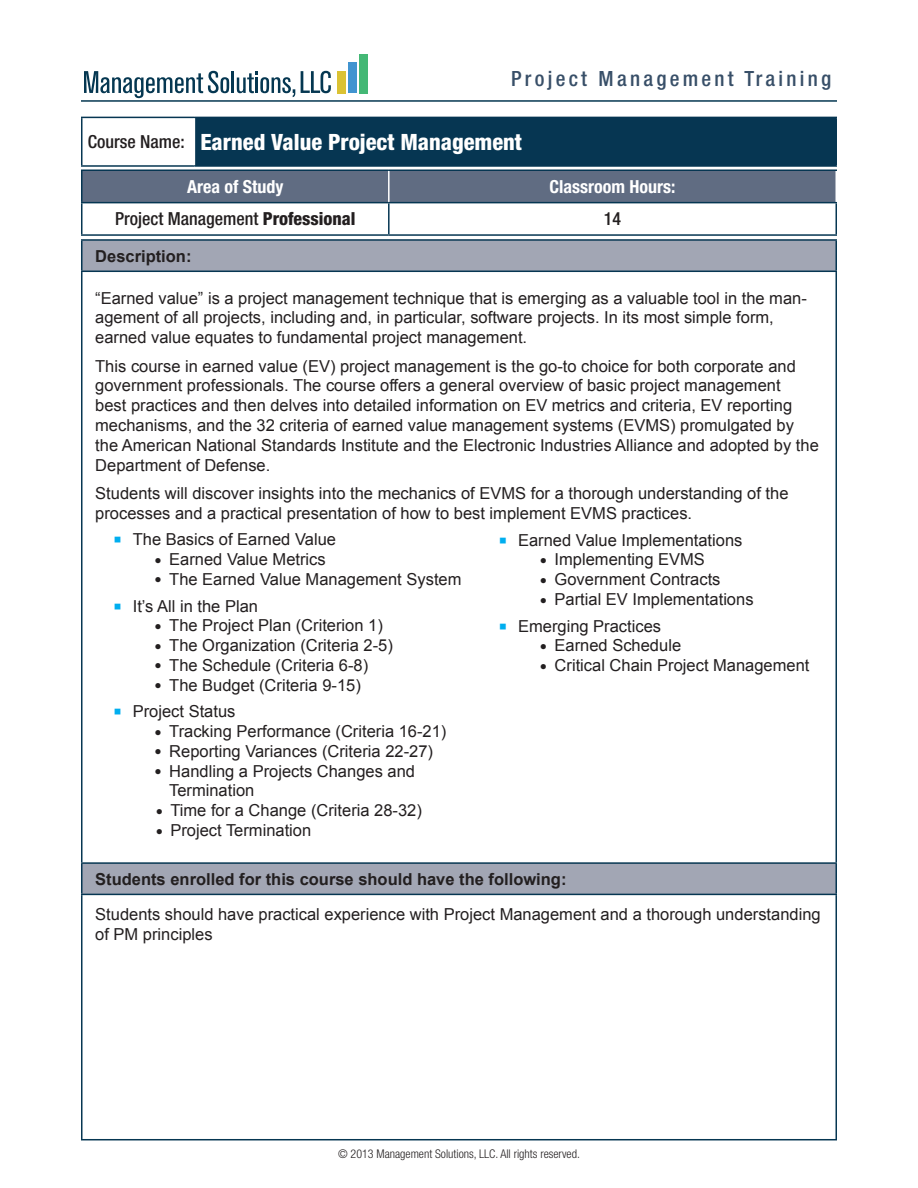
<style>
.page{position:relative;width:918px;height:1188px;background:#fff}
.page>*{position:absolute;margin:0;border:0;box-sizing:border-box;transform-origin:0 0}
.t1{font:800 condensed 22.5px "Helvetica Neue LT Std";color:#fff}
.t2{font:500 condensed 21px "Helvetica Neue LT Std";letter-spacing:.155em;color:#384f68}
.t3{font:500 condensed 18px "Helvetica Neue LT Std";color:#231f20}
.t4{font:700 condensed 18px "Helvetica Neue LT Std";color:#fff}
.t5{font:16.5px/19.8px "Arial";color:#231f20}
.t6{font:700 16.5px "Arial";color:#231f20}
.t7{font:300 condensed 12px "Helvetica Neue LT Std";color:#231f20}
.s1{font-weight:800}
.s2{font-size:25.5px;color:#00aeef}
.s3{font-size:12px}
</style>
<div class="page">
<div style="left:337px;top:71px;width:8px;height:22px;background:#dbc233"></div>
<div style="left:359px;top:54px;width:8px;height:39px;background:#44b875"></div>
<div style="left:348px;top:63px;width:8px;height:30px;background:#4194d0"></div>
<svg style="left:301px;top:71px;width:30px;height:22px"></svg>
<svg style="left:237px;top:72px;width:58px;height:25px"></svg>
<hr style="left:232px;top:71px;width:2px;height:22px;background:#053751">
<svg style="left:84px;top:71px;width:145px;height:27px"></svg>
<hr style="left:81px;top:100px;width:756px;height:2px;background:#053751">
<div style="left:82px;top:171px;width:754px;height:31px;background:#606c82"></div>
<hr style="left:81px;top:203px;width:1px;height:31px;background:#063652">
<hr style="left:388px;top:203px;width:2px;height:31px;background:#063652">
<hr style="left:836px;top:203px;width:1px;height:31px;background:#063652">
<hr style="left:81px;top:234px;width:308px;height:2px;background:#063652">
<hr style="left:389px;top:234px;width:448px;height:2px;background:#063652">
<hr style="left:81px;top:170px;width:308px;height:1px;background:#063652">
<hr style="left:81px;top:171px;width:1px;height:31px;background:#063652">
<hr style="left:389px;top:170px;width:448px;height:1px;background:#063652">
<hr style="left:81px;top:202px;width:308px;height:1px;background:#063652">
<hr style="left:389px;top:202px;width:448px;height:1px;background:#063652">
<hr style="left:388px;top:171px;width:2px;height:31px;background:#fff">
<svg style="left:82px;top:241px;width:754px;height:653px"></svg>
<hr style="left:81px;top:239px;width:756px;height:2px;background:#063652">
<hr style="left:81px;top:241px;width:1px;height:30px;background:#063652">
<hr style="left:836px;top:241px;width:1px;height:30px;background:#063652">
<hr style="left:81px;top:271px;width:756px;height:1px;background:#063652">
<hr style="left:81px;top:272px;width:1px;height:590px;background:#063652">
<hr style="left:836px;top:272px;width:1px;height:590px;background:#063652">
<hr style="left:81px;top:862px;width:756px;height:2px;background:#063652">
<hr style="left:81px;top:864px;width:1px;height:30px;background:#063652">
<hr style="left:836px;top:864px;width:1px;height:30px;background:#063652">
<hr style="left:81px;top:894px;width:756px;height:1px;background:#063652">
<hr style="left:81px;top:895px;width:1px;height:244px;background:#063652">
<hr style="left:836px;top:895px;width:1px;height:244px;background:#063652">
<hr style="left:81px;top:1139px;width:756px;height:1px;background:#063652">
<div style="left:194px;top:117px;width:642px;height:49px;background:#063652"></div>
<hr style="left:194px;top:117px;width:643px;height:1px;background:#063652">
<hr style="left:836px;top:118px;width:1px;height:47px;background:#063652">
<hr style="left:194px;top:165px;width:643px;height:2px;background:#063652">
<hr style="left:81px;top:117px;width:113px;height:1px;background:#063652">
<hr style="left:81px;top:118px;width:1px;height:47px;background:#063652">
<hr style="left:81px;top:165px;width:113px;height:2px;background:#063652">
<hr style="left:194px;top:118px;width:1px;height:47px;background:#fff">
<p class="t2" style="left:511px;top:66px;width:322px">Project Management Training</p>
<p class="t3" style="left:88px;top:131px;width:98px">Course Name:</p>
<p class="t1" style="left:200px;top:128px;width:323px">Earned Value Project Management</p>
<p class="t4" style="left:187px;top:176px;width:98px">Area of Study</p>
<p class="t4" style="left:550px;top:176px;width:127px">Classroom Hours:</p>
<p class="t3" style="left:115px;top:208px;width:242px">Project Management <span class="s1">Professional</span></p>
<p class="t3" style="left:604px;top:208px;width:19px">14</p>
<p class="t6" style="left:95px;top:245px;width:98px">Description:</p>
<p class="t5" style="left:95px;top:288px;width:713px">“Earned value” is a project management technique that is emerging as a valuable tool in the man&shy;agement of all projects, including and, in particular, software projects. In its most simple form, earned value equates to fundamental project management.</p>
<p class="t5" style="left:95px;top:356px;width:725px">This course in earned value (EV) project management is the go-to choice for both corporate and government professionals. The course offers a general overview of basic project management<br>best practices and then delves into detailed information on EV metrics and criteria, EV reporting mechanisms, and the 32 criteria of earned value management systems (EVMS) promulgated by the American National Standards Institute and the Electronic Industries Alliance and adopted by the Department of Defense.</p>
<p class="t5" style="left:95px;top:484px;width:695px">Students will discover insights into the mechanics of EVMS for a thorough understanding of the processes and a practical presentation of how to best implement EVMS practices.</p>
<p class="t5" style="left:113px;top:530px;width:224px"><span class="s2">▪</span> The Basics of Earned Value</p>
<p class="t5" style="left:155px;top:550px;width:173px"><span class="s3">●</span> Earned Value Metrics</p>
<p class="t5" style="left:155px;top:569px;width:308px"><span class="s3">●</span> The Earned Value Management System</p>
<p class="t5" style="left:113px;top:596px;width:146px"><span class="s2">▪</span> It’s All in the Plan</p>
<p class="t5" style="left:155px;top:616px;width:230px"><span class="s3">●</span> The Project Plan (Criterion 1)</p>
<p class="t5" style="left:155px;top:636px;width:240px"><span class="s3">●</span> The Organization (Criteria 2-5)</p>
<p class="t5" style="left:155px;top:655px;width:215px"><span class="s3">●</span> The Schedule (Criteria 6-8)</p>
<p class="t5" style="left:155px;top:675px;width:208px"><span class="s3">●</span> The Budget (Criteria 9-15)</p>
<p class="t5" style="left:113px;top:702px;width:124px"><span class="s2">▪</span> Project Status</p>
<p class="t5" style="left:155px;top:722px;width:293px"><span class="s3">●</span> Tracking Performance (Criteria 16-21)</p>
<p class="t5" style="left:155px;top:741px;width:280px"><span class="s3">●</span> Reporting Variances (Criteria 22-27)</p>
<p class="t5" style="left:169px;top:761px;width:247px;text-indent:-15px"><span class="s3">●</span> Handling a Projects Changes and<br>Termination</p>
<p class="t5" style="left:156px;top:801px;width:268px"><span class="s3">●</span> Time for a Change (Criteria 28-32)</p>
<p class="t5" style="left:156px;top:821px;width:157px"><span class="s3">●</span> Project Termination</p>
<p class="t6" style="left:95px;top:868px;width:473px">Students enrolled for this course should have the following:</p>
<p class="t5" style="left:95px;top:904px;width:727px">Students should have practical experience with Project Management and a thorough understanding of PM principles</p>
<p class="t5" style="left:499px;top:530px;width:245px"><span class="s2">▪</span> Earned Value Implementations</p>
<p class="t5" style="left:540px;top:550px;width:167px"><span class="s3">●</span> Implementing EVMS</p>
<p class="t5" style="left:540px;top:570px;width:182px"><span class="s3">●</span> Government Contracts</p>
<p class="t5" style="left:540px;top:589px;width:215px"><span class="s3">●</span> Partial EV Implementations</p>
<p class="t5" style="left:499px;top:616px;width:164px"><span class="s2">▪</span> Emerging Practices</p>
<p class="t5" style="left:540px;top:636px;width:143px"><span class="s3">●</span> Earned Schedule</p>
<p class="t5" style="left:540px;top:656px;width:271px"><span class="s3">●</span> Critical Chain Project Management</p>
<p class="t7" style="left:338px;top:1147px;width:243px">© 2013 Management Solutions, LLC. All rights reserved.</p>
</div>
